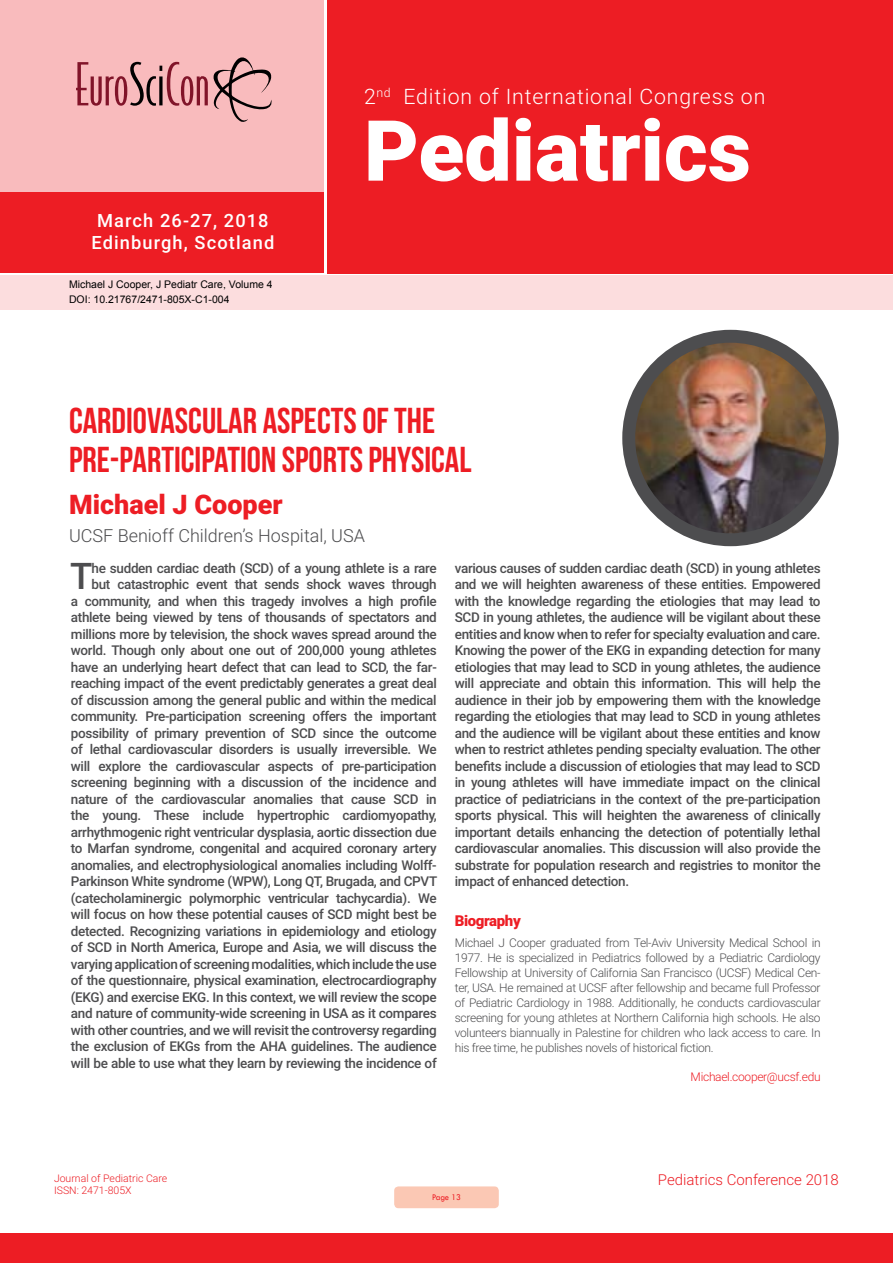
<style>
.page{position:relative;width:893px;height:1263px;background:#fff}
.page>*{position:absolute;margin:0;border:0;box-sizing:border-box;transform-origin:0 0}
.t1{font:900 84.3px "Roboto";color:#fff}
.t2{font:500 36.75px "Roboto";color:#4d4d4f}
.t3{font:36px/39.6px "Bebas Neue";color:#ed1d24}
.t4{font:900 27px "Roboto";color:#ed1d24}
.t5{font:300 21.3px "Roboto";letter-spacing:.04em;color:#fff}
.t6{font:500 18.3px/21.9px "Roboto";letter-spacing:.06em;color:#fff;text-align:center}
.t7{font:300 18px "Roboto";color:#4d4d4f}
.t8{font:300 15px "Roboto";color:#ed1d24}
.t9{font:900 15px "Roboto";letter-spacing:-.025em;color:#ed1d24}
.t10{font:500 13.5px/16.5px "Roboto";letter-spacing:-.025em;color:#4d4d4f;text-align:right}
.t11{font:300 12px/15px "Roboto";letter-spacing:-.025em;color:#4d4d4f;text-align:justify}
.t12{font:300 12px "Roboto";letter-spacing:-.025em;color:#ed1d24}
.t13{font:10.5px/14.4px "Arial";color:#000}
.t14{font:300 10.5px/12.6px "Roboto";color:#ed1d24}
.t15{font:9px "Tw Cen";letter-spacing:-.02em;color:#ed1d24;scale:.95 1}
</style>
<div class="page">
<div style="left:0;top:0;width:323px;height:193px;background:#f9bbbd"></div>
<div style="left:1px;top:193px;width:323px;height:80px;background:#ed1d24"></div>
<div style="left:327px;top:0;width:566px;height:273px;background:#ed1d24"></div>
<div style="left:1px;top:275px;width:892px;height:35px;background:#fcddde"></div>
<svg style="left:76px;top:57px;width:196px;height:65px"></svg>
<div style="left:0;top:1233px;width:893px;height:30px;background:#ed1d24"></div>
<div style="left:394px;top:1186px;width:105px;height:22px;background:#fbc8b4;border-radius:4px"></div>
<img style="left:629px;top:336px;width:203px;height:204px;border-radius:102px">
<div style="left:622px;top:330px;width:217px;height:216px;border:13px solid #4d4d4f;border-radius:50%"></div>
<h3 class="t6" style="left:92px;top:209px;width:184px">March 26-27, 2018<br>Edinburgh, Scotland</h3>
<p class="t13" style="left:69px;top:278px;width:205px">Michael J Cooper, J Pediatr Care, Volume 4<br>DOI: 10.21767/2471-805X-C1-004</p>
<h3 class="t5" style="left:364px;top:82px;width:403px">2<sup>nd</sup> Edition of International Congress on</h3>
<h1 class="t1" style="left:364px;top:92px;width:388px">Pediatrics</h1>
<h3 class="t3" style="left:69px;top:400px;width:404px">CARDIOVASCULAR ASPECTS OF THE<br>PRE-PARTICIPATION SPORTS PHYSICAL</h3>
<h3 class="t4" style="left:69px;top:485px;width:215px">Michael J Cooper</h3>
<h3 class="t7" style="left:69px;top:522px;width:297px">UCSF Benioff Children’s Hospital, USA</h3>
<p class="t10" style="left:71px;top:559px;width:368px">he sudden cardiac death (SCD) of a young athlete is a rare but catastrophic event that sends shock waves through<br>a community, and when this tragedy involves a high profile athlete being viewed by tens of thousands of spectators and millions more by television, the shock waves spread around the world. Though only about one out of 200,000 young athletes have an underlying heart defect that can lead to SCD, the far&shy;reaching impact of the event predictably generates a great deal of discussion among the general public and within the medical community. Pre-participation screening offers the important possibility of primary prevention of SCD since the outcome of lethal cardiovascular disorders is usually irreversible. We will explore the cardiovascular aspects of pre-participation screening beginning with a discussion of the incidence and nature of the cardiovascular anomalies that cause SCD in the young. These include hypertrophic cardiomyopathy, arrhythmogenic right ventricular dysplasia, aortic dissection due to Marfan syndrome, congenital and acquired coronary artery anomalies, and electrophysiological anomalies including Wolff-Parkinson White syndrome (WPW), Long QT, Brugada, and CPVT (catecholaminergic polymorphic ventricular tachycardia). We will focus on how these potential causes of SCD might best be detected. Recognizing variations in epidemiology and etiology of SCD in North America, Europe and Asia, we will discuss the varying application of screening modalities, which include the use of the questionnaire, physical examination, electrocardiography (EKG) and exercise EKG. In this context, we will review the scope and nature of community-wide screening in USA as it compares with other countries, and we will revisit the controversy regarding the exclusion of EKGs from the AHA guidelines. The audience will be able to use what they learn by reviewing the incidence of</p>
<p class="t10" style="left:455px;top:559px;width:367px;text-align:justify">various causes of sudden cardiac death (SCD) in young athletes and we will heighten awareness of these entities. Empowered with the knowledge regarding the etiologies that may lead to SCD in young athletes, the audience will be vigilant about these entities and know when to refer for specialty evaluation and care.<br>Knowing the power of the EKG in expanding detection for many etiologies that may lead to SCD in young athletes, the audience will appreciate and obtain this information. This will help the audience in their job by empowering them with the knowledge regarding the etiologies that may lead to SCD in young athletes and the audience will be vigilant about these entities and know when to restrict athletes pending specialty evaluation. The other benefits include a discussion of etiologies that may lead to SCD in young athletes will have immediate impact on the clinical practice of pediatricians in the context of the pre-participation sports physical. This will heighten the awareness of clinically important details enhancing the detection of potentially lethal cardiovascular anomalies. This discussion will also provide the substrate for population research and registries to monitor the impact of enhanced detection.</p>
<h2 class="t2" style="left:70px;top:551px;width:24px">T</h2>
<p class="t9" style="left:455px;top:910px;width:67px">Biography</p>
<p class="t11" style="left:455px;top:935px;width:367px">Michael J Cooper graduated from Tel-Aviv University Medical School in 1977. He is specialized in Pediatrics followed by a Pediatric Cardiology Fellowship at University of California San Francisco (UCSF) Medical Cen&shy;ter, USA. He remained at UCSF after fellowship and became full Professor of Pediatric Cardiology in 1988. Additionally, he conducts cardiovascular screening for young athletes at Northern California high schools. He also volunteers biannually in Palestine for children who lack access to care. In his free time, he publishes novels of historical fiction.</p>
<p class="t12" style="left:691px;top:1068px;width:132px">Michael.cooper@ucsf.edu</p>
<p class="t14" style="left:54px;top:1171px;width:115px">Journal of Pediatric Care<br>ISSN: 2471-805X</p>
<p class="t15" style="left:432px;top:1192px;width:32px">Page 13</p>
<p class="t8" style="left:658px;top:1169px;width:183px">Pediatrics Conference 2018</p>
</div>
